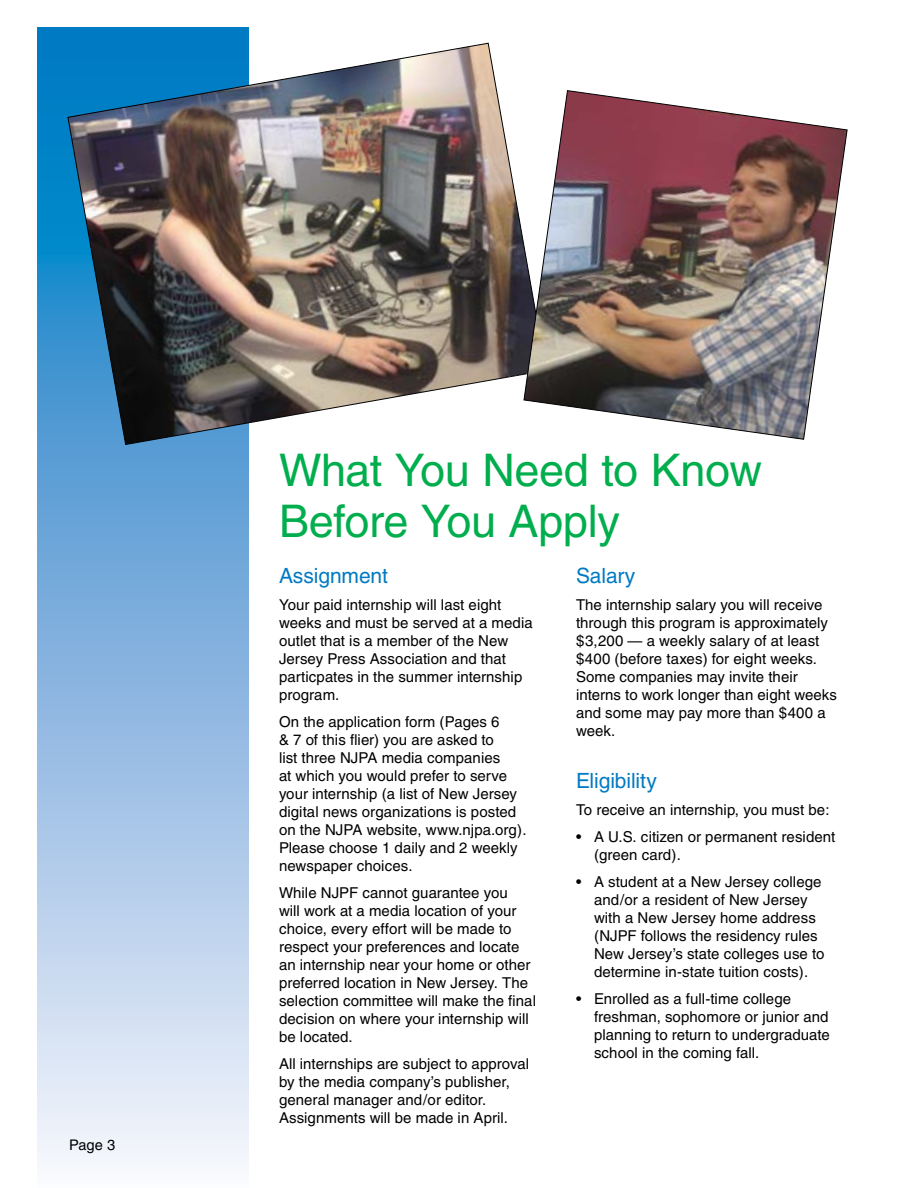
<style>
.page{position:relative;width:918px;height:1188px;background:#fff}
.page>*{position:absolute;margin:0;border:0;box-sizing:border-box;transform-origin:0 0}
.t1{font:45px/51px "Helvetica";letter-spacing:-.01em;color:#00ae4d}
.t2{font:21px "Helvetica";letter-spacing:-.005em;color:#007ac2}
.t3{font:15px/18px "Helvetica";letter-spacing:.005em;color:#000}
.t4{font:14.7px "Helvetica";color:#000}
</style>
<div class="page">
<div style="left:38px;top:27px;width:211px;height:1161px;background:linear-gradient(to bottom,#0071c0,#fef1fb)"></div>
<img style="left:67px;top:42px;width:456px;height:403px">
<img style="left:523px;top:90px;width:325px;height:350px">
<p class="t4" style="left:69px;top:1136px;width:48px">Page 3</p>
<h1 class="t1" style="left:279px;top:445px;width:484px">What You Need to Know<br>Before You Apply</h1>
<h2 class="t2" style="left:279px;top:563px;width:110px">Assignment</h2>
<p class="t3" style="left:279px;top:595px;width:255px">Your paid internship will last eight weeks and must be served at a media outlet that is a member of the New<br>Jersey Press Association and that particpates in the summer internship program.</p>
<p class="t3" style="left:279px;top:712px;width:249px">On the application form (Pages 6<br>&amp; 7 of this flier) you are asked to<br>list three NJPA media companies<br>at which you would prefer to serve your internship (a list of New Jersey digital news organizations is posted on the NJPA website, www.njpa.org).<br>Please choose 1 daily and 2 weekly newspaper choices.</p>
<p class="t3" style="left:279px;top:883px;width:258px">While NJPF cannot guarantee you<br>will work at a media location of your choice, every effort will be made to respect your preferences and locate an internship near your home or other preferred location in New Jersey. The selection committee will make the final decision on where your internship will be located.</p>
<p class="t3" style="left:279px;top:1054px;width:252px">All internships are subject to approval by the media company’s publisher, general manager and/or editor.<br>Assignments will be made in April.</p>
<h2 class="t2" style="left:576px;top:563px;width:61px">Salary</h2>
<p class="t3" style="left:576px;top:595px;width:262px">The internship salary you will receive through this program is approximately $3,200 — a weekly salary of at least $400 (before taxes) for eight weeks.<br>Some companies may invite their interns to work longer than eight weeks and some may pay more than $400 a week.</p>
<h2 class="t2" style="left:576px;top:768px;width:82px">Eligibility</h2>
<p class="t3" style="left:576px;top:800px;width:255px">To receive an internship, you must be:</p>
<p class="t3" style="left:594px;top:827px;width:243px;text-indent:-18px">• A U .S. citizen or permanent resident (green card).</p>
<p class="t3" style="left:594px;top:872px;width:232px;text-indent:-18px">• A student at a New Jersey college and/or a resident of New Jersey with a New Jersey home address (NJPF follows the residency rules New Jersey’s state colleges use to determine in-state tuition costs).</p>
<p class="t3" style="left:594px;top:989px;width:237px;text-indent:-18px">• Enrolled as a full-time college freshman, sophomore or junior and planning to return to undergraduate school in the coming fall.</p>
</div>
